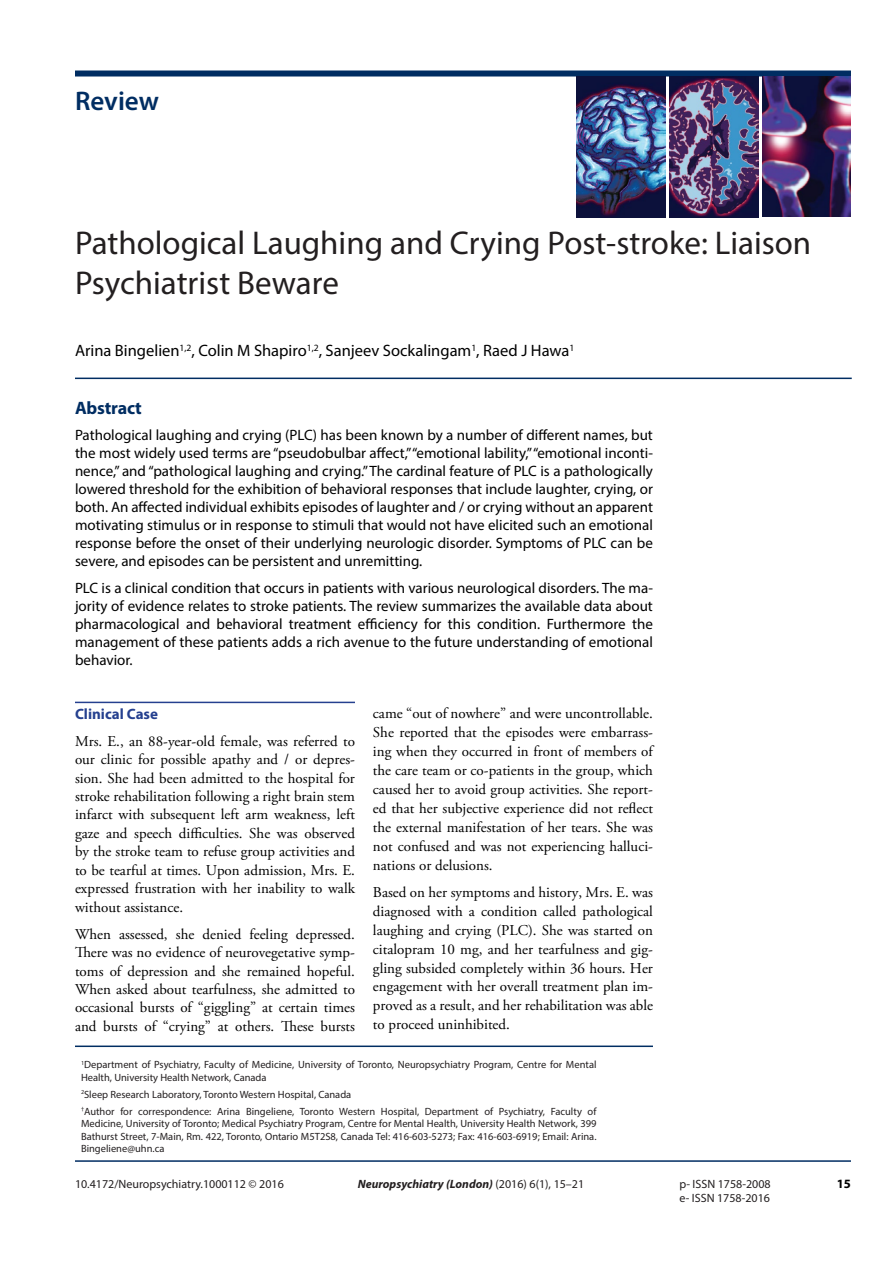
<style>
.page{position:relative;width:893px;height:1263px;background:#fff}
.page>*{position:absolute;margin:0;border:0;box-sizing:border-box;transform-origin:0 0}
.t1{font:33px/39.6px "Myriad Pro";color:#231f20}
.t2{font:600 27px "Myriad Pro";color:#002d62}
.t3{font:700 18px "Myriad Pro";letter-spacing:-.01em;color:#002d62}
.t4{font:16.5px "Myriad Pro";color:#000}
.t5{font:15px/18.9px "Adobe Garamond Pro";color:#000;text-align:justify}
.t6{font:15px/18px "Myriad Pro";color:#000;text-align:justify}
.t7{font:700 15px "Myriad Pro";color:#25408f}
.t8{font:700 12.75px "Myriad Pro";color:#000}
.t9{font:12px/14.4px "Myriad Pro";color:#231f20}
.t10{font:italic 700 12px "Myriad Pro";color:#231f20}
.t11{font:10.5px/12.6px "Myriad Pro";color:#231f20}
.s1{font-weight:400;font-style:normal}
</style>
<div class="page">
<div style="left:75px;top:71px;width:776px;height:6px;background:#002d62"></div>
<img style="left:576px;top:77px;width:89px;height:141px">
<img style="left:669px;top:77px;width:89px;height:140px">
<img style="left:763px;top:77px;width:88px;height:140px">
<hr style="left:75px;top:1160px;width:776px;height:2px;background:#002d62">
<hr style="left:75px;top:1045px;width:578px;height:2px;background:#002d62">
<hr style="left:75px;top:378px;width:777px;height:1px;background:#002d62">
<hr style="left:75px;top:702px;width:280px;height:1px;background:#25408f">
<h2 class="t2" style="left:75px;top:84px;width:85px">Review</h2>
<h1 class="t1" style="left:75px;top:223px;width:738px">Pathological Laughing and Crying Post-stroke: Liaison<br>Psychiatrist Beware</h1>
<p class="t4" style="left:75px;top:341px;width:501px">Arina Bingelien<sup>1,2</sup>, Colin M Shapiro<sup>1,2</sup>, Sanjeev Sockalingam<sup>1</sup>, Raed J Hawa<sup>1</sup></p>
<p class="t3" style="left:75px;top:396px;width:68px">Abstract</p>
<p class="t6" style="left:75px;top:426px;width:579px">Pathological laughing and crying (PLC) has been known by a number of different names, but the most widely used terms are “pseudobulbar affect,” “emotional lability,” “emotional inconti&shy;nence,” and “pathological laughing and crying.” The cardinal feature of PLC is a pathologically lowered threshold for the exhibition of behavioral responses that include laughter, crying, or both. An affected individual exhibits episodes of laughter and / or crying without an apparent motivating stimulus or in response to stimuli that would not have elicited such an emotional response before the onset of their underlying neurologic disorder. Symptoms of PLC can be severe, and episodes can be persistent and unremitting.</p>
<p class="t6" style="left:75px;top:579px;width:579px">PLC is a clinical condition that occurs in patients with various neurological disorders. The ma&shy;jority of evidence relates to stroke patients. The review summarizes the available data about pharmacological and behavioral treatment efficiency for this condition. Furthermore the management of these patients adds a rich avenue to the future understanding of emotional behavior.</p>
<p class="t7" style="left:75px;top:704px;width:85px">Clinical Case</p>
<p class="t5" style="left:75px;top:732px;width:281px;line-height:18.5px">Mrs. E., an 88-year-old female, was referred to our clinic for possible apathy and / or depres&shy;sion. She had been admitted to the hospital for stroke rehabilitation following a right brain stem infarct with subsequent left arm weakness, left gaze and speech difficulties. She was observed by the stroke team to refuse group activities and to be tearful at times. Upon admission, Mrs. E. expressed frustration with her inability to walk without assistance.</p>
<p class="t5" style="left:75px;top:925px;width:281px;line-height:18.5px">When assessed, she denied feeling depressed.<br>There was no evidence of neurovegetative symp&shy;toms of depression and she remained hopeful.<br>When asked about tearfulness, she admitted to occasional bursts of “giggling” at certain times and bursts of “crying” at others. These bursts</p>
<p class="t5" style="left:373px;top:705px;width:281px">came “out of nowhere” and were uncontrollable.<br>She reported that the episodes were embarrass&shy;ing when they occurred in front of members of the care team or co-patients in the group, which caused her to avoid group activities. She report&shy;ed that her subjective experience did not reflect the external manifestation of her tears. She was not confused and was not experiencing halluci&shy;nations or delusions.</p>
<p class="t5" style="left:373px;top:883px;width:281px">Based on her symptoms and history, Mrs. E. was diagnosed with a condition called pathological laughing and crying (PLC). She was started on citalopram 10 mg, and her tearfulness and gig&shy;gling subsided completely within 36 hours. Her engagement with her overall treatment plan im&shy;proved as a result, and her rehabilitation was able to proceed uninhibited.</p>
<p class="t11" style="left:81px;top:1058px;width:517px"><sup>1</sup>Department of Psychiatry, Faculty of Medicine, University of Toronto, Neuropsychiatry Program, Centre for Mental<br>Health, University Health Network, Canada</p>
<p class="t11" style="left:81px;top:1086px;width:517px;line-height:16.8px"><sup>2</sup>Sleep Research Laboratory, Toronto Western Hospital, Canada<br><sup>†</sup>Author for correspondence: Arina Bingeliene, Toronto Western Hospital, Department of Psychiatry, Faculty of</p>
<p class="t11" style="left:81px;top:1117px;width:517px;text-align:justify">Medicine, University of Toronto; Medical Psychiatry Program, Centre for Mental Health, University Health Network, 399<br>Bathurst Street, 7-Main, Rm. 422, Toronto, Ontario M5T2S8, Canada Tel: 416-603-5273; Fax: 416-603-6919; Email: Arina.<br>Bingeliene@uhn.ca</p>
<p class="t9" style="left:75px;top:1176px;width:210px">10.4172/Neuropsychiatry.1000112 © 2016</p>
<p class="t9" style="left:679px;top:1176px;width:93px">p- ISSN 1758-2008 e- ISSN 1758-2016</p>
<p class="t10" style="left:358px;top:1176px;width:228px">Neuropsychiatry (London) <span class="s1">(2016) 6(1), 15–21</span></p>
<p class="t8" style="left:837px;top:1176px;width:16px">15</p>
</div>
